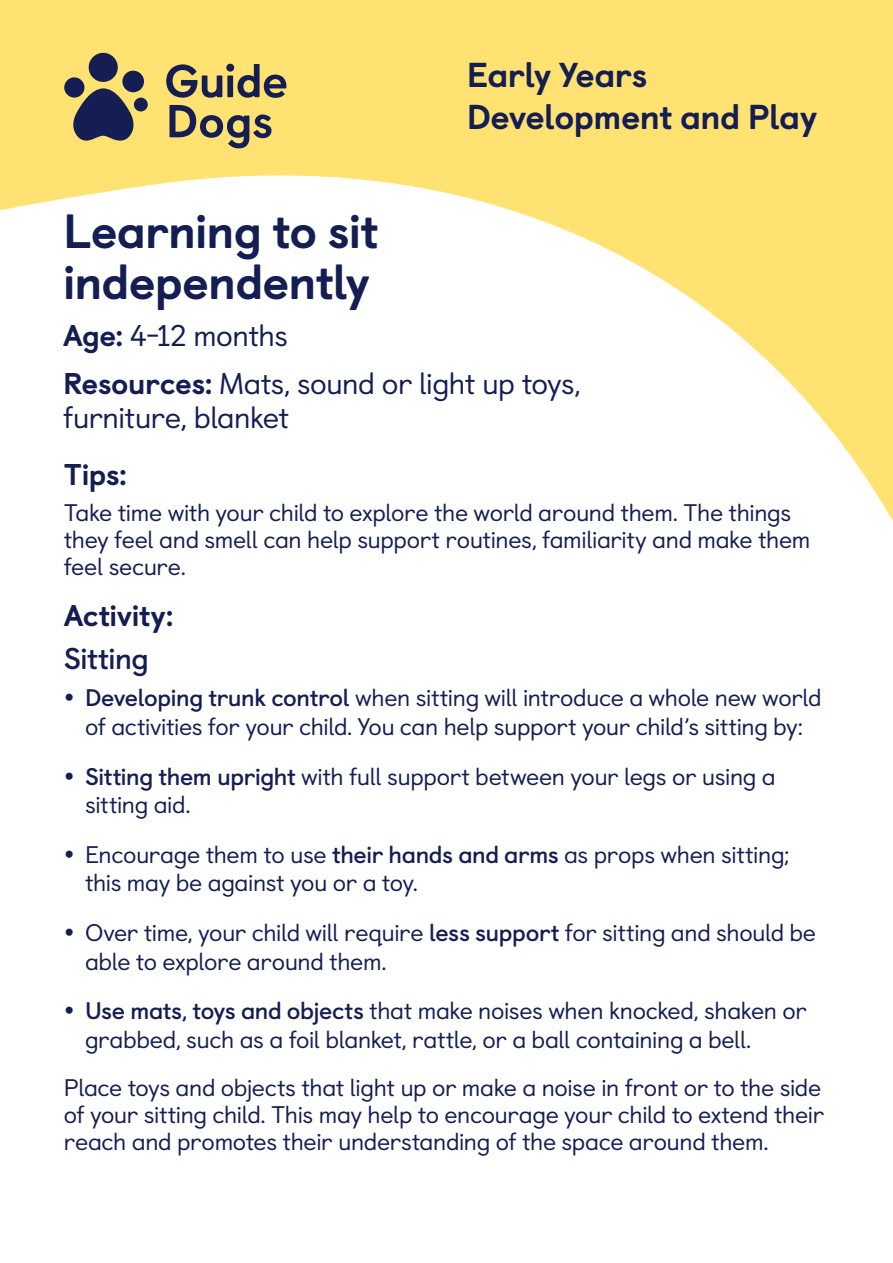
<style>
.page{position:relative;width:893px;height:1263px;background:#fff}
.page>*{position:absolute;margin:0;border:0;box-sizing:border-box;transform-origin:0 0}
.t1{font:800 48px/51px "Castledown";letter-spacing:-.02em;color:#151e53}
.t2{font:800 34.5px/41.4px "Castledown";letter-spacing:-.02em;color:#151e53}
.t3{font:30px/34.5px "Castledown";letter-spacing:-.02em;color:#151e53}
.t4{font:800 30px "Castledown";letter-spacing:-.015em;color:#151e53}
.Sub_heading{font:700 30px "Castledown";letter-spacing:-.015em;color:#151e53}
.Bullets{font:24px/28.5px "Castledown";letter-spacing:-.02em;color:#151e53}
.s1{font-weight:800}
.s2{font-weight:700}
</style>
<div class="page">
<div style="left:0;top:0;width:893px;height:590px;background:#ffe271"></div>
<svg style="left:0;top:148px;width:893px;height:442px;fill:#fff"></svg>
<svg style="left:166px;top:64px;width:56px;height:34px"></svg>
<div style="left:227px;top:75px;width:6px;height:22px;background:#151e53"></div>
<div style="left:226px;top:64px;width:8px;height:8px;background:#151e53;border-radius:50%"></div>
<svg style="left:237px;top:64px;width:49px;height:34px"></svg>
<svg style="left:169px;top:105px;width:102px;height:43px"></svg>
<div style="left:64px;top:77px;width:20px;height:21px;background:#151e53;border-radius:50%"></div>
<div style="left:89px;top:53px;width:29px;height:29px;background:#151e53;border-radius:50%"></div>
<div style="left:122px;top:71px;width:22px;height:21px;background:#151e53;border-radius:50%"></div>
<div style="left:134px;top:98px;width:14px;height:13px;background:#151e53;border-radius:50%"></div>
<svg style="left:72px;top:88px;width:63px;height:53px"></svg>
<h1 class="t2" style="left:467px;top:52px;width:352px">Early Years<br>Development and Play</h1>
<h2 class="t1" style="left:63px;top:202px;width:317px">Learning to sit independently</h2>
<h2 class="t3" style="left:63px;top:316px;width:226px"><span class="s1">Age:</span> 4-12 months</h2>
<h2 class="t3" style="left:63px;top:363px;width:519px"><span class="s1">Resources:</span> Mats, sound or light up toys, furniture, blanket</h2>
<h2 class="t4" style="left:64px;top:450px;width:65px">Tips:</h2>
<p class="Bullets" style="left:64px;top:497px;width:748px;line-height:27px">Take time with your child to explore the world around them. The things they feel and smell can help support routines, familiarity and make them feel secure.</p>
<h2 class="t4" style="left:64px;top:591px;width:111px">Activity:</h2>
<p class="Sub_heading" style="left:64px;top:635px;width:87px">Sitting</p>
<p class="Bullets" style="left:85px;top:682px;width:738px"><span class="s2">Developing trunk control</span> when sitting will introduce a whole new world of activities for your child. You can help support your child’s sitting by:</p>
<p class="Bullets" style="left:85px;top:760px;width:692px"><span class="s2">Sitting them upright</span> with full support between your legs or using a sitting aid.</p>
<p class="Bullets" style="left:85px;top:838px;width:706px">Encourage them to use <span class="s2">their hands and arms</span> as props when sitting; this may be against you or a toy.</p>
<p class="Bullets" style="left:85px;top:916px;width:733px">Over time, your child will require <span class="s2">less support</span> for sitting and should be able to explore around them.</p>
<p class="Bullets" style="left:85px;top:995px;width:724px"><span class="s2">Use mats, toys and objects</span> that make noises when knocked, shaken or grabbed, such as a foil blanket, rattle, or a ball containing a bell.</p>
<p class="Bullets" style="left:64px;top:1072px;width:762px;line-height:27px">Place toys and objects that light up or make a noise in front or to the side of your sitting child. This may help to encourage your child to extend their reach and promotes their understanding of the space around them.</p>
</div>
